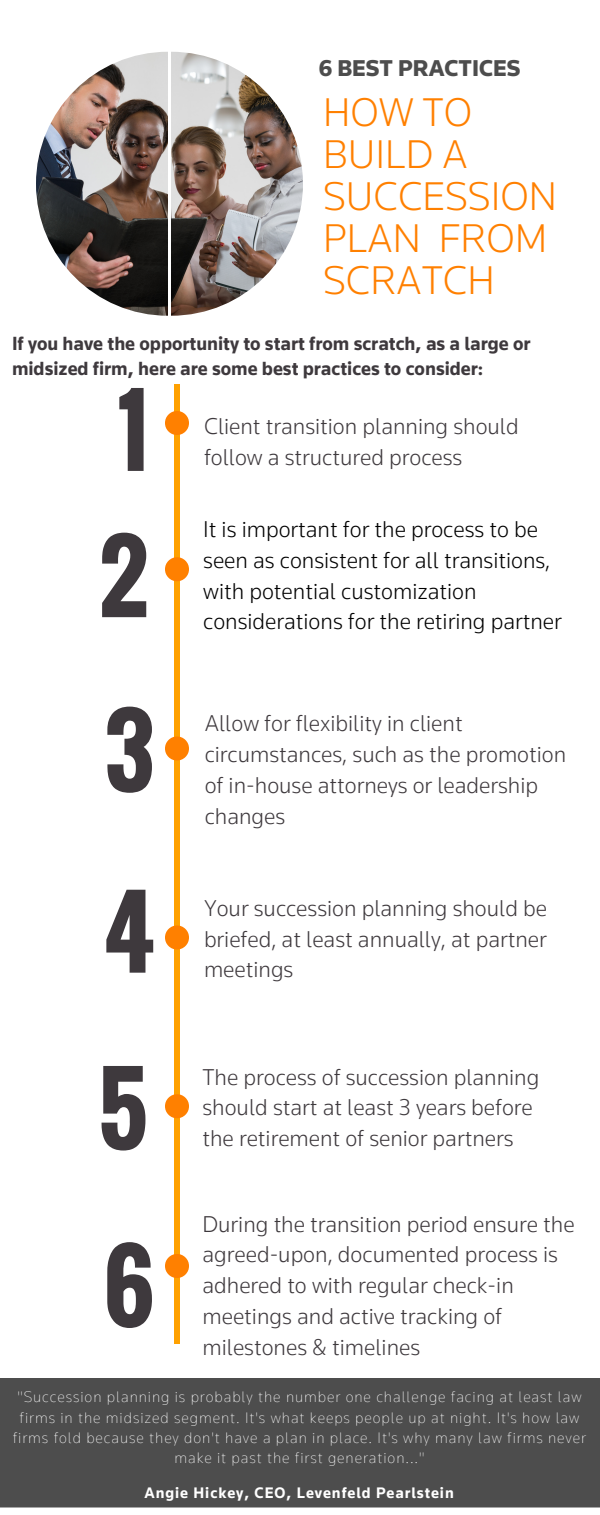
<style>
.page{position:relative;width:600px;height:1515px;background:#fff}
.page>*{position:absolute;margin:0;border:0;box-sizing:border-box;transform-origin:0 0}
.t1{font:700 94.3px/178.5px "Oswald";color:#3e393d}
.t2{font:300 41.3px/42px "Knowledge 2017";color:#ff8000}
.t3{font:300 23.6px/30.8px "Knowledge 2017";color:#3e393d}
.t4{font:300 23.6px/30.8px "Knowledge 2017";color:#000}
.t5{font:900 23.6px "Knowledge 2017";color:#4d4d4d}
.t6{font:700 19.7px/25.5px "Knowledge 2017";color:#3e393d}
.t7{font:200 15.7px/20.2px "Knowledge 2017";letter-spacing:.06em;color:#fff;text-align:center}
.t8{font:700 15.7px "Knowledge 2017";letter-spacing:.06em;color:#fff}
</style>
<div class="page">
<img style="left:36px;top:52px;width:132px;height:264px">
<img style="left:171px;top:52px;width:132px;height:264px">
<div style="left:0;top:1378px;width:600px;height:129px;background:#4d4d4d"></div>
<div style="left:174px;top:385px;width:6px;height:959px;background:#ffa100"></div>
<svg style="left:165px;top:926px;width:24px;height:24px"></svg>
<svg style="left:165px;top:411px;width:24px;height:24px"></svg>
<svg style="left:165px;top:557px;width:24px;height:24px"></svg>
<svg style="left:165px;top:736px;width:24px;height:24px"></svg>
<svg style="left:165px;top:1094px;width:24px;height:24px"></svg>
<svg style="left:165px;top:1254px;width:24px;height:24px"></svg>
<p class="t5" style="left:319px;top:55px;width:203px">6 BEST PRACTICES</p>
<h2 class="t2" style="left:323px;top:91px;width:235px">HOW TO<br>BUILD A<br>SUCCESSION<br>PLAN FROM<br>SCRATCH</h2>
<p class="t6" style="left:12px;top:330px;width:520px">If you have the opportunity to start from scratch, as a large or midsized firm, here are some best practices to consider:</p>
<p class="t3" style="left:204px;top:411px;width:316px">Client transition planning should follow a structured process</p>
<h1 class="t1" style="left:99px;top:355px;width:51px;line-height:146.2px">1<br>2</h1>
<p class="t4" style="left:203px;top:514px;width:360px">It is important for the process to be seen as consistent for all transitions, with potential customization considerations for the retiring partner</p>
<h1 class="t1" style="left:97px;top:659px;width:59px;text-align:justify">3<br>4<br>5<br>6</h1>
<p class="t3" style="left:205px;top:708px;width:363px">Allow for flexibility in client circumstances, such as the promotion of in-house attorneys or leadership changes</p>
<p class="t3" style="left:204px;top:893px;width:345px;text-align:justify">Your succession planning should be briefed, at least annually, at partner meetings</p>
<p class="t3" style="left:202px;top:1061px;width:338px">The process of succession planning should start at least 3 years before the retirement of senior partners</p>
<p class="t3" style="left:202px;top:1208px;width:374px">During the transition period ensure the agreed-upon, documented process is adhered to with regular check-in meetings and active tracking of milestones &amp; timelines</p>
<p class="t7" style="left:13px;top:1387px;width:575px">"Succession planning is probably the number one challenge facing at least law firms in the midsized segment. It's what keeps people up at night. It's how law firms fold because they don't have a plan in place. It's why many law firms never make it past the first generation..."</p>
<p class="t8" style="left:145px;top:1484px;width:311px">Angie Hickey, CEO, Levenfeld Pearlstein</p>
</div>
